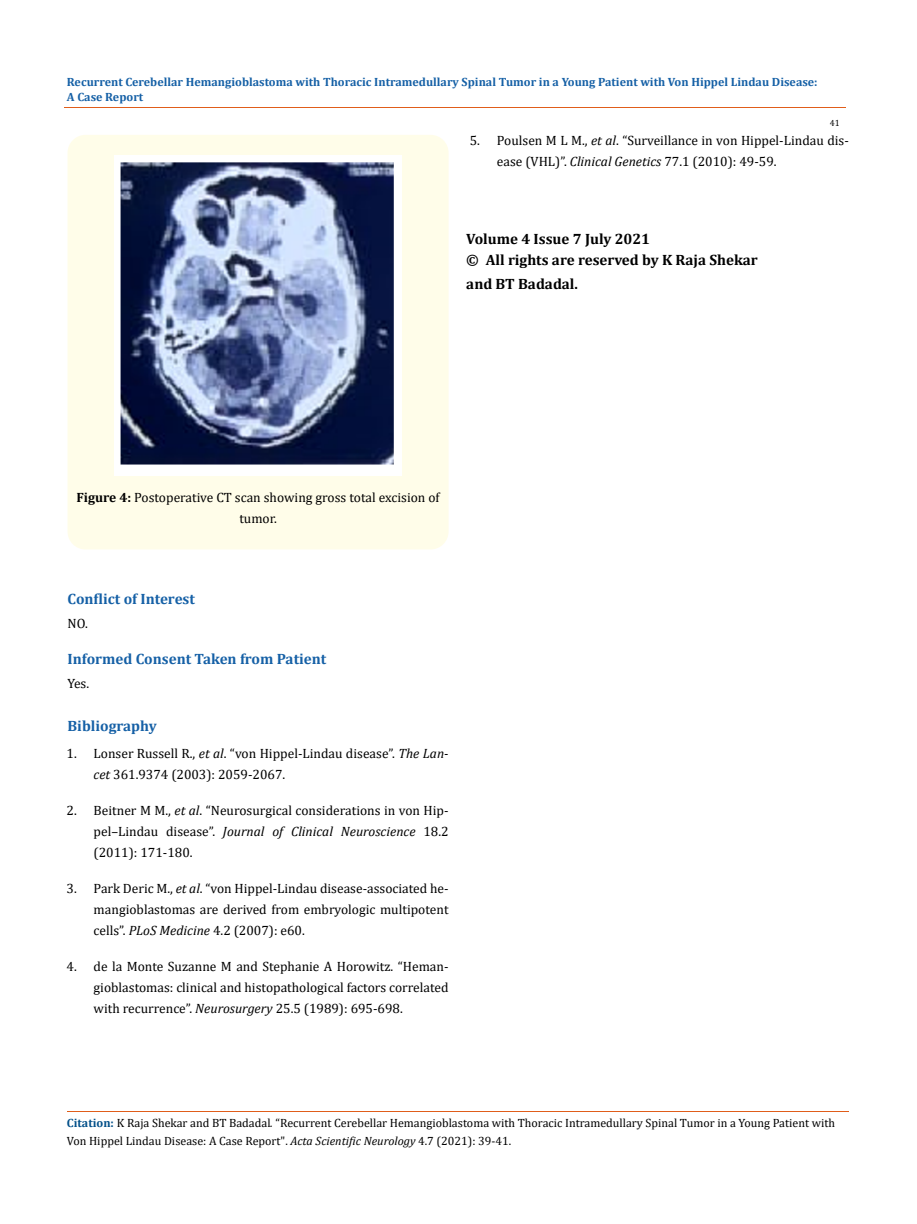
<style>
.page{position:relative;width:917px;height:1224px;background:#fff}
.page>*{position:absolute;margin:0;border:0;box-sizing:border-box;transform-origin:0 0}
.t1{font:700 15px/21px "Cambria";color:#000}
.t2{font:700 15px "Cambria";color:#1560a6}
.t3{font:13.5px/21px "Cambria";color:#000;text-align:justify}
.t4{font:12px/18px "Cambria";color:#000}
.t5{font:700 12px/15px "Cambria";color:#1560a6}
.t6{font:9px "Cambria";color:#000}
.s1{font-style:italic}
.s2{font-weight:700}
.s3{font-weight:700;color:#035089}
</style>
<div class="page">
<div style="left:68px;top:135px;width:380px;height:414px;background:#fffde9;border-radius:18px"></div>
<img style="left:115px;top:156px;width:286px;height:319px">
<hr style="left:64px;top:108px;width:781px;height:1px;background:#e05d1a">
<hr style="left:67px;top:1112px;width:781px;height:1px;background:#e05d1a">
<p class="t5" style="left:67px;top:74px;width:752px">Recurrent Cerebellar Hemangioblastoma with Thoracic Intramedullary Spinal Tumor in a Young Patient with Von Hippel Lindau Disease:<br>A Case Report</p>
<p class="t6" style="left:829px;top:118px;width:11px">41</p>
<p class="t3" style="left:497px;top:130px;width:353px;text-indent:-27px">5. Poulsen M L M., <span class="s1">et al</span>. “Surveillance in von Hippel‐Lindau dis&shy;ease (VHL)”. <span class="s1">Clinical Genetics</span> 77.1 (2010): 49-59.</p>
<p class="t1" style="left:466px;top:228px;width:293px">Volume 4 Issue 7 July 2021<br>© All rights are reserved by K Raja Shekar</p>
<p class="t1" style="left:466px;top:273px;width:113px">and BT Badadal.</p>
<p class="t3" style="left:76px;top:486px;width:365px;text-align:center"><span class="s2">Figure 4:</span> Postoperative CT scan showing gross total excision of tumor.</p>
<p class="t2" style="left:68px;top:588px;width:129px">Conflict of Interest</p>
<p class="t3" style="left:68px;top:613px;width:22px">NO.</p>
<p class="t2" style="left:68px;top:648px;width:260px">Informed Consent Taken from Patient</p>
<p class="t3" style="left:68px;top:673px;width:23px">Yes.</p>
<p class="t2" style="left:68px;top:715px;width:91px">Bibliography</p>
<p class="t3" style="left:94px;top:743px;width:356px;text-indent:-27px">1. Lonser Russell R., <span class="s1">et al</span>. “von Hippel-Lindau disease”. <span class="s1">The Lan&shy;cet</span> 361.9374 (2003): 2059-2067.</p>
<p class="t3" style="left:94px;top:800px;width:356px;text-indent:-27px">2. Beitner M M., <span class="s1">et al</span>. “Neurosurgical considerations in von Hip&shy;pel–Lindau disease”. <span class="s1">Journal of Clinical Neuroscience</span> 18.2 (2011): 171-180.</p>
<p class="t3" style="left:94px;top:878px;width:356px;text-indent:-27px">3. Park Deric M., <span class="s1">et al</span>. “von Hippel-Lindau disease-associated he&shy;mangioblastomas are derived from embryologic multipotent cells”. <span class="s1">PLoS Medicine</span> 4.2 (2007): e60.</p>
<p class="t3" style="left:94px;top:956px;width:356px;text-indent:-27px">4. de la Monte Suzanne M and Stephanie A Horowitz. “Heman&shy;gioblastomas: clinical and histopathological factors correlated with recurrence”. <span class="s1">Neurosurgery</span> 25.5 (1989): 695-698.</p>
<p class="t4" style="left:67px;top:1114px;width:769px"><span class="s3">Citation:</span> K Raja Shekar and BT Badadal<span class="s1">.</span> “Recurrent Cerebellar Hemangioblastoma with Thoracic Intramedullary Spinal Tumor in a Young Patient with<br>Von Hippel Lindau Disease: A Case Report". <span class="s1">Acta Scientific Neurology</span> 4.7 (2021): 39-41.</p>
</div>
